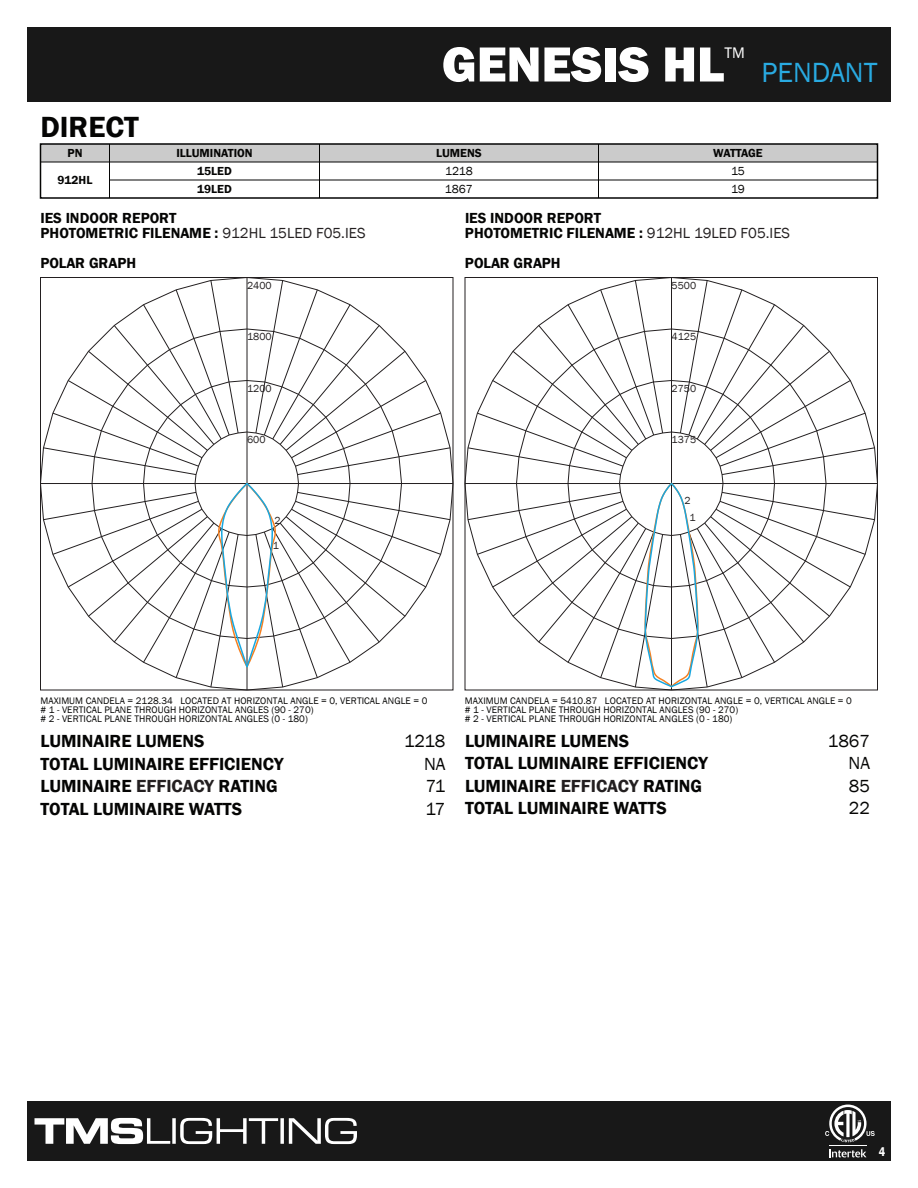
<style>
.page{position:relative;width:918px;height:1188px;background:#fff}
.page>*{position:absolute;margin:0;border:0;box-sizing:border-box;transform-origin:0 0}
.t1{font:800 51px "Franklin Gothic";color:#fff}
.t2{font:600 30px "Franklin Gothic";color:#050504}
.t3{font:28.5px "Franklin Gothic";color:#29aae1}
.t4{font:600 18px "Franklin Gothic";color:#050504}
.t5{font:18px "Franklin Gothic";color:#050504}
.t6{font:15.75px "Franklin Gothic";color:#fff}
.t7{font:600 15px/15px "Franklin Gothic";color:#050504}
.t8{font:600 condensed 12.75px "Franklin Gothic";color:#fff}
.t9{font:600 12px/18px "Franklin Gothic";color:#050504}
.t10{font:12px/18px "Franklin Gothic";letter-spacing:-.005em;color:#050504}
.t11{font:600 12px "Franklin Gothic";letter-spacing:-.025em;color:#050504}
.t12{font:10.5px "Franklin Gothic";letter-spacing:.005em;color:#231f20}
.t13{font:9.75px/9px "Franklin Gothic";letter-spacing:.005em;color:#050504}
.s1{font-weight:400;color:#231f20}
.s2{color:#231f20}
</style>
<div class="page">
<div style="left:40px;top:144px;width:70px;height:18px;background:#cbcbcb"></div>
<div style="left:27px;top:27px;width:864px;height:75px;background:#181818"></div>
<div style="left:27px;top:1101px;width:864px;height:60px;background:#181818"></div>
<svg style="left:829px;top:1149px;width:37px;height:8px"></svg>
<hr style="left:829px;top:1145px;width:38px;height:1px;background:#fff">
<svg style="left:825px;top:1105px;width:50px;height:37px"></svg>
<svg style="left:34px;top:1118px;width:323px;height:26px"></svg>
<div style="left:598px;top:144px;width:280px;height:18px;background:#cbcbcb"></div>
<div style="left:320px;top:144px;width:278px;height:18px;background:#cbcbcb"></div>
<div style="left:110px;top:144px;width:210px;height:18px;background:#cbcbcb"></div>
<div style="left:40px;top:143px;width:838px;height:56px;border:2px solid #050504"></div>
<hr style="left:40px;top:162px;width:838px;height:1px;background:#050504">
<hr style="left:319px;top:144px;width:1px;height:54px;background:#050504">
<hr style="left:109px;top:144px;width:1px;height:54px;background:#050504">
<hr style="left:598px;top:144px;width:1px;height:54px;background:#050504">
<hr style="left:110px;top:180px;width:768px;height:1px;background:#050504">
<svg style="left:40px;top:277px;width:414px;height:414px"></svg>
<svg style="left:43px;top:280px;width:408px;height:408px"></svg>
<svg style="left:464px;top:277px;width:414px;height:414px"></svg>
<svg style="left:467px;top:280px;width:408px;height:411px"></svg>
<h2 class="t2" style="left:40px;top:109px;width:100px">DIRECT</h2>
<p class="t9" style="left:68px;top:144px;width:16px">PN</p>
<p class="t9" style="left:58px;top:171px;width:36px">912HL</p>
<h1 class="t1" style="left:442px;top:31px;width:284px">GENESIS HL</h1>
<h3 class="t6" style="left:724px;top:42px;width:22px">TM</h3>
<h3 class="t3" style="left:762px;top:54px;width:117px">PENDANT</h3>
<p class="t9" style="left:176px;top:144px;width:78px">ILLUMINATION</p>
<p class="t9" style="left:436px;top:144px;width:47px">LUMENS</p>
<p class="t11" style="left:713px;top:146px;width:51px">WATTAGE</p>
<p class="t9" style="left:197px;top:162px;width:36px">15LED<br>19LED</p>
<p class="t10" style="left:731px;top:162px;width:15px">15<br>19</p>
<p class="t10" style="left:445px;top:162px;width:30px">1218<br>1867</p>
<h3 class="t7" style="left:40px;top:211px;width:327px">IES INDOOR REPORT<br>PHOTOMETRIC FILENAME : <span class="s1">912HL 15LED F05.IES</span></h3>
<h3 class="t7" style="left:40px;top:256px;width:97px">POLAR GRAPH</h3>
<h3 class="t7" style="left:465px;top:211px;width:327px">IES INDOOR REPORT<br>PHOTOMETRIC FILENAME : <span class="s1">912HL 19LED F05.IES</span></h3>
<h3 class="t7" style="left:465px;top:256px;width:97px">POLAR GRAPH</h3>
<p class="t12" style="left:247px;top:279px;width:26px">2400</p>
<p class="t12" style="left:672px;top:279px;width:26px">5500</p>
<p class="t12" style="left:247px;top:330px;width:26px">1800</p>
<p class="t12" style="left:672px;top:330px;width:26px">4125</p>
<p class="t12" style="left:247px;top:382px;width:26px">1200</p>
<p class="t12" style="left:672px;top:382px;width:26px">2750</p>
<p class="t12" style="left:247px;top:433px;width:20px">600</p>
<p class="t12" style="left:672px;top:433px;width:26px">1375</p>
<p class="t12" style="left:684px;top:494px;width:8px">2</p>
<p class="t12" style="left:274px;top:514px;width:8px">2</p>
<p class="t12" style="left:689px;top:511px;width:8px">1</p>
<p class="t12" style="left:273px;top:539px;width:8px">1</p>
<p class="t13" style="left:40px;top:696px;width:388px">MAXIMUM CANDELA = 2128.34 LOCATED AT HORIZONTAL ANGLE = 0, VERTICAL ANGLE = 0 # 1 - VERTICAL PLANE THROUGH HORIZONTAL ANGLES (90 - 270)<br># 2 - VERTICAL PLANE THROUGH HORIZONTAL ANGLES (0 - 180)</p>
<p class="t13" style="left:465px;top:696px;width:388px">MAXIMUM CANDELA = 5410.87 LOCATED AT HORIZONTAL ANGLE = 0, VERTICAL ANGLE = 0 # 1 - VERTICAL PLANE THROUGH HORIZONTAL ANGLES (90 - 270)<br># 2 - VERTICAL PLANE THROUGH HORIZONTAL ANGLES (0 - 180)</p>
<h3 class="t4" style="left:40px;top:730px;width:166px">LUMINAIRE LUMENS</h3>
<h3 class="t5" style="left:404px;top:730px;width:43px">1218</h3>
<h3 class="t4" style="left:40px;top:752px;width:244px">TOTAL LUMINAIRE EFFICIENCY</h3>
<h3 class="t5" style="left:424px;top:752px;width:23px">NA</h3>
<h3 class="t4" style="left:40px;top:775px;width:239px">LUMINAIRE <span class="s2">EFFICACY</span> RATING</h3>
<h3 class="t5" style="left:426px;top:775px;width:21px">71</h3>
<h3 class="t4" style="left:41px;top:797px;width:203px">TOTAL LUMINAIRE WATTS</h3>
<h3 class="t5" style="left:426px;top:797px;width:21px">17</h3>
<h3 class="t4" style="left:465px;top:730px;width:166px">LUMINAIRE LUMENS</h3>
<h3 class="t5" style="left:828px;top:730px;width:44px">1867</h3>
<h3 class="t4" style="left:465px;top:752px;width:244px">TOTAL LUMINAIRE EFFICIENCY</h3>
<h3 class="t5" style="left:849px;top:752px;width:23px">NA</h3>
<h3 class="t4" style="left:465px;top:775px;width:239px">LUMINAIRE <span class="s2">EFFICACY</span> RATING</h3>
<h3 class="t5" style="left:849px;top:775px;width:23px">85</h3>
<h3 class="t4" style="left:465px;top:797px;width:203px">TOTAL LUMINAIRE WATTS</h3>
<h3 class="t5" style="left:849px;top:797px;width:23px">22</h3>
<h3 class="t8" style="left:879px;top:1143px;width:8px">4</h3>
</div>
